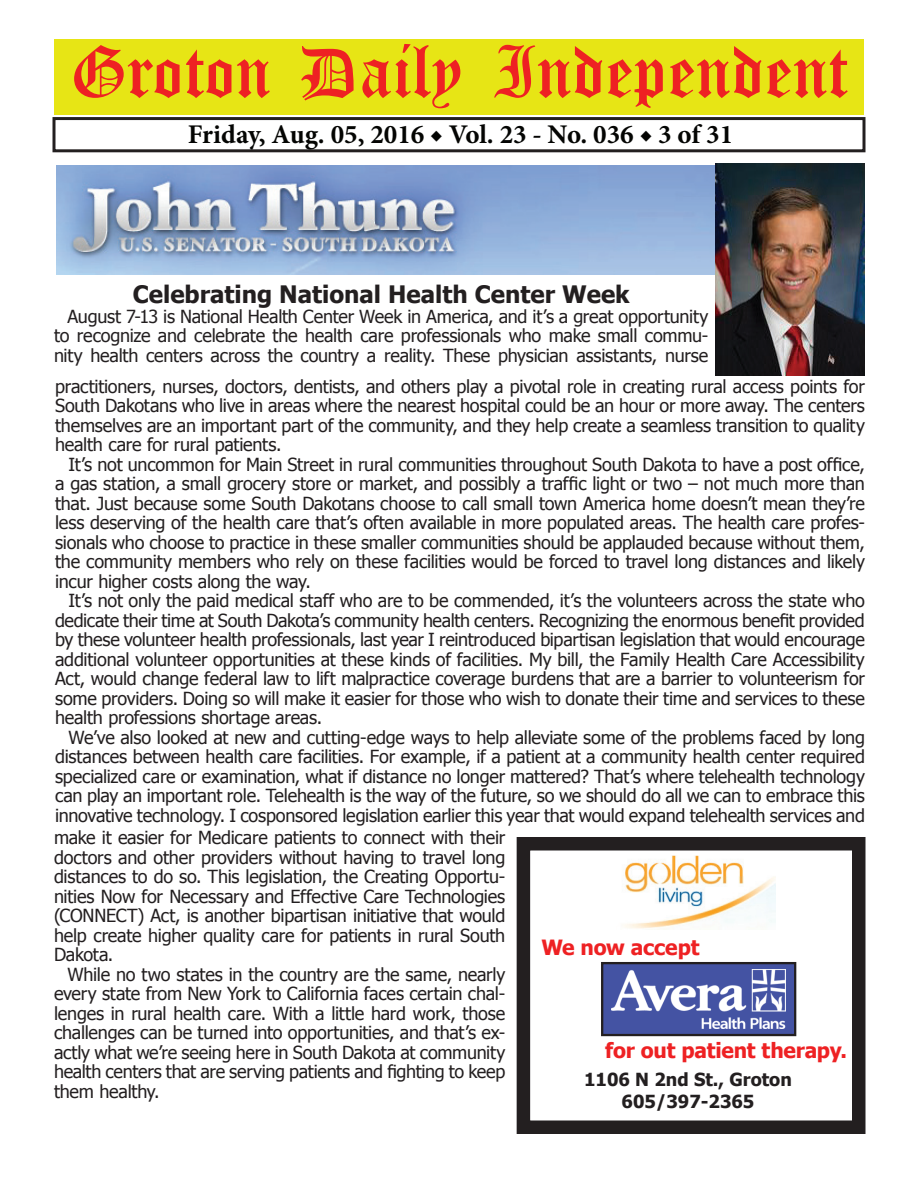
<style>
.page{position:relative;width:918px;height:1188px;background:#fff}
.page>*{position:absolute;margin:0;border:0;box-sizing:border-box;transform-origin:0 0}
.t1{font:54px "Old English Five";color:#ee2123}
.t2{font:700 27px "Minion Pro";color:#040503}
.t3{font:700 24px "Tahoma";color:#231f20}
.t4{font:700 21px "Tahoma";letter-spacing:-.01em;color:#ee2123}
.t5{font:18px/19.5px "Tahoma";letter-spacing:-.015em;color:#231f20;text-align:justify}
.t6{font:700 18px/21.6px "Tahoma";color:#231f20;text-align:center}
</style>
<div class="page">
<div style="left:52px;top:117px;width:814px;height:35px;border:3px solid #231f20"></div>
<div style="left:54px;top:40px;width:810px;height:75px;background:#e7e515"></div>
<div style="left:517px;top:837px;width:349px;height:297px;border:14px solid #231f20"></div>
<div style="left:602px;top:963px;width:193px;height:72px;background:#4453a3"></div>
<div style="left:601px;top:962px;width:195px;height:74px;border:2px solid #231f20"></div>
<img style="left:624px;top:856px;width:151px;height:73px">
<img style="left:612px;top:970px;width:174px;height:59px">
<img style="left:56px;top:165px;width:660px;height:109px">
<img style="left:716px;top:164px;width:149px;height:212px">
<h1 class="t1" style="left:70px;top:47px;width:779px">Groton Daily Independent</h1>
<h2 class="t2" style="left:188px;top:116px;width:547px">Friday, Aug. 05, 2016 ◆ Vol. 23 - No. 036 ◆ 3 of 31</h2>
<h3 class="t3" style="left:133px;top:278px;width:498px">Celebrating National Health Center Week</h3>
<p class="t5" style="left:54px;top:306px;width:656px;text-indent:14px">August 7-13 is National Health Center Week in America, and it’s a great opportunity to recognize and celebrate the health care professionals who make small commu&shy;nity health centers across the country a reality. These physician assistants, nurse</p>
<p class="t5" style="left:55px;top:376px;width:811px">practitioners, nurses, doctors, dentists, and others play a pivotal role in creating rural access points for South Dakotans who live in areas where the nearest hospital could be an hour or more away. The centers themselves are an important part of the community, and they help create a seamless transition to quality health care for rural patients.</p>
<p class="t5" style="left:55px;top:454px;width:812px;text-indent:14px">It’s not uncommon for Main Street in rural communities throughout South Dakota to have a post office, a gas station, a small grocery store or market, and possibly a traffic light or two – not much more than that. Just because some South Dakotans choose to call small town America home doesn’t mean they’re less deserving of the health care that’s often available in more populated areas. The health care profes&shy;sionals who choose to practice in these smaller communities should be applauded because without them, the community members who rely on these facilities would be forced to travel long distances and likely incur higher costs along the way.</p>
<p class="t5" style="left:55px;top:590px;width:811px;text-indent:14px">It’s not only the paid medical staff who are to be commended, it’s the volunteers across the state who dedicate their time at South Dakota’s community health centers. Recognizing the enormous benefit provided by these volunteer health professionals, last year I reintroduced bipartisan legislation that would encourage additional volunteer opportunities at these kinds of facilities. My bill, the Family Health Care Accessibility Act, would change federal law to lift malpractice coverage burdens that are a barrier to volunteerism for some providers. Doing so will make it easier for those who wish to donate their time and services to these health professions shortage areas.</p>
<p class="t5" style="left:55px;top:727px;width:811px;text-indent:14px">We’ve also looked at new and cutting-edge ways to help alleviate some of the problems faced by long distances between health care facilities. For example, if a patient at a community health center required specialized care or examination, what if distance no longer mattered? That’s where telehealth technology can play an important role. Telehealth is the way of the future, so we should do all we can to embrace this innovative technology. I cosponsored legislation earlier this year that would expand telehealth services and</p>
<p class="t5" style="left:54px;top:827px;width:453px">make it easier for Medicare patients to connect with their doctors and other providers without having to travel long distances to do so. This legislation, the Creating Opportu&shy;nities Now for Necessary and Effective Care Technologies (CONNECT) Act, is another bipartisan initiative that would help create higher quality care for patients in rural South Dakota.</p>
<p class="t5" style="left:54px;top:964px;width:453px;text-indent:14px">While no two states in the country are the same, nearly every state from New York to California faces certain chal&shy;lenges in rural health care. With a little hard work, those challenges can be turned into opportunities, and that’s ex&shy;actly what we’re seeing here in South Dakota at community health centers that are serving patients and fighting to keep them healthy.</p>
<p class="t4" style="left:541px;top:933px;width:160px">We now accept</p>
<p class="t4" style="left:605px;top:1036px;width:243px">for out patient therapy.</p>
<p class="t6" style="left:584px;top:1068px;width:209px">1106 N 2nd St., Groton<br>605/397-2365</p>
</div>
